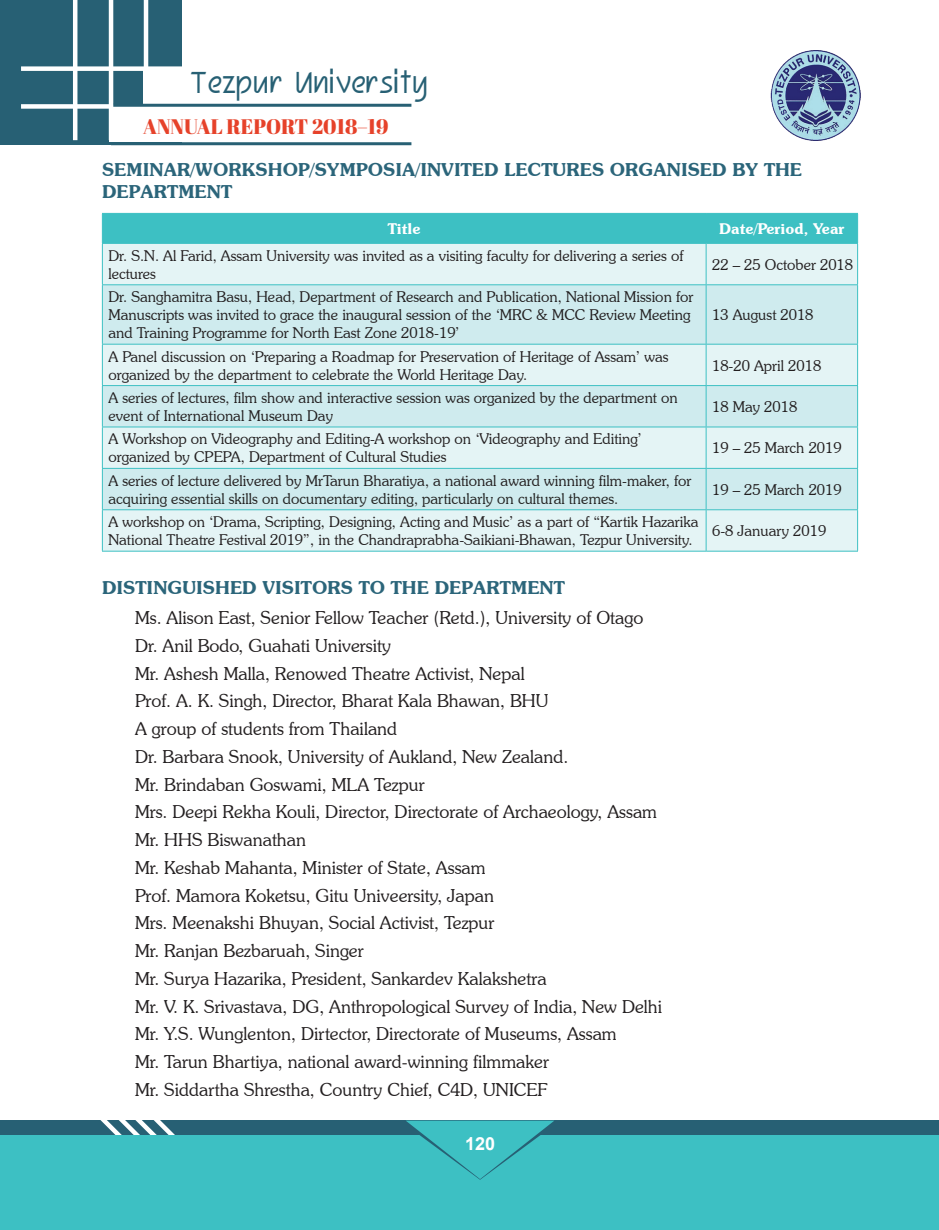
<style>
.page{position:relative;width:939px;height:1230px;background:#fff}
.page>*{position:absolute;margin:0;border:0;box-sizing:border-box;transform-origin:0 0}
.t1{font:30px "Aduren";letter-spacing:.02em;color:#276074}
.t2{font:21px "Abril Fatface";color:#e6422a;scale:.96 1}
.Body_Text{font:300 18px "Souvenir IT Cby BT";color:#231f20}
.First__Head{font:600 18px/21.6px "Souvenir IT Cby BT";color:#2b657a}
.t3{font:700 18px "Arial";color:#fff}
.Table__Body{font:300 15px/18px "Souvenir IT Cby BT";color:#231f20}
.Table__Body-2{font:600 15px "Souvenir IT Cby BT";color:#fff}
.s1{color:#222221}
</style>
<div class="page">
<div style="left:0;top:1121px;width:939px;height:79px;background:#276074"></div>
<svg style="left:86px;top:1120px;width:200px;height:15px"></svg>
<div style="left:0;top:1135px;width:939px;height:95px;background:#3dc0c3"></div>
<svg style="left:406px;top:1121px;width:148px;height:59px"></svg>
<div style="left:0;top:0;width:182px;height:145px;background:#276074"></div>
<hr style="left:73px;top:0;width:4px;height:140px;background:#fff">
<hr style="left:144px;top:0;width:4px;height:140px;background:#fff">
<div style="left:109px;top:106px;width:179px;height:36px;background:#fff"></div>
<div style="left:144px;top:68px;width:141px;height:38px;background:#fff"></div>
<div style="left:21px;top:104px;width:174px;height:5px;background:#fff"></div>
<div style="left:21px;top:66px;width:174px;height:5px;background:#fff"></div>
<hr style="left:109px;top:0;width:4px;height:140px;background:#fff">
<hr style="left:111px;top:142px;width:300px;height:3px;background:#276074">
<hr style="left:113px;top:104px;width:298px;height:3px;background:#276074">
<img style="left:771px;top:50px;width:90px;height:90px">
<div style="left:103px;top:244px;width:754px;height:307px;background:#e4f4f5"></div>
<svg style="left:103px;top:285px;width:754px;height:224px;fill:#cfebee"></svg>
<div style="left:102px;top:213px;width:756px;height:30px;background:#3dc0c3"></div>
<hr style="left:102px;top:243px;width:604px;height:1px;background:#3dc0c3">
<hr style="left:102px;top:244px;width:1px;height:40px;background:#3dc0c3">
<hr style="left:706px;top:243px;width:152px;height:1px;background:#3dc0c3">
<hr style="left:706px;top:244px;width:1px;height:40px;background:#3dc0c3">
<hr style="left:857px;top:244px;width:1px;height:40px;background:#3dc0c3">
<hr style="left:102px;top:284px;width:604px;height:1px;background:#3dc0c3">
<hr style="left:102px;top:285px;width:1px;height:59px;background:#3dc0c3">
<hr style="left:706px;top:284px;width:152px;height:1px;background:#3dc0c3">
<hr style="left:706px;top:285px;width:1px;height:59px;background:#3dc0c3">
<hr style="left:857px;top:285px;width:1px;height:59px;background:#3dc0c3">
<hr style="left:102px;top:344px;width:604px;height:1px;background:#3dc0c3">
<hr style="left:102px;top:345px;width:1px;height:40px;background:#3dc0c3">
<hr style="left:706px;top:344px;width:152px;height:1px;background:#3dc0c3">
<hr style="left:706px;top:345px;width:1px;height:40px;background:#3dc0c3">
<hr style="left:857px;top:345px;width:1px;height:40px;background:#3dc0c3">
<hr style="left:102px;top:385px;width:604px;height:1px;background:#3dc0c3">
<hr style="left:102px;top:386px;width:1px;height:41px;background:#3dc0c3">
<hr style="left:706px;top:385px;width:152px;height:1px;background:#3dc0c3">
<hr style="left:706px;top:386px;width:1px;height:41px;background:#3dc0c3">
<hr style="left:857px;top:386px;width:1px;height:41px;background:#3dc0c3">
<hr style="left:102px;top:427px;width:604px;height:1px;background:#3dc0c3">
<hr style="left:102px;top:427px;width:1px;height:41px;background:#3dc0c3">
<hr style="left:706px;top:427px;width:152px;height:1px;background:#3dc0c3">
<hr style="left:706px;top:427px;width:1px;height:41px;background:#3dc0c3">
<hr style="left:857px;top:427px;width:1px;height:41px;background:#3dc0c3">
<hr style="left:102px;top:468px;width:604px;height:1px;background:#3dc0c3">
<hr style="left:102px;top:469px;width:1px;height:40px;background:#3dc0c3">
<hr style="left:706px;top:468px;width:152px;height:1px;background:#3dc0c3">
<hr style="left:706px;top:469px;width:1px;height:40px;background:#3dc0c3">
<hr style="left:857px;top:469px;width:1px;height:40px;background:#3dc0c3">
<hr style="left:102px;top:509px;width:604px;height:1px;background:#3dc0c3">
<hr style="left:102px;top:510px;width:1px;height:41px;background:#3dc0c3">
<hr style="left:706px;top:509px;width:152px;height:1px;background:#3dc0c3">
<hr style="left:706px;top:510px;width:1px;height:41px;background:#3dc0c3">
<hr style="left:857px;top:510px;width:1px;height:41px;background:#3dc0c3">
<hr style="left:102px;top:551px;width:604px;height:1px;background:#3dc0c3">
<hr style="left:706px;top:551px;width:152px;height:1px;background:#3dc0c3">
<h1 class="t1" style="left:190px;top:66px;width:240px">Tezpur University</h1>
<h2 class="t2" style="left:143px;top:112px;width:257px">ANNUAL REPORT 2018–19</h2>
<p class="First__Head" style="left:102px;top:159px;width:702px">SEMINAR/WORKSHOP/SYMPOSIA/INVITED LECTURES ORGANISED BY THE<br>DEPARTMENT</p>
<p class="Table__Body-2" style="left:388px;top:219px;width:34px">Title</p>
<p class="Table__Body-2" style="left:719px;top:219px;width:127px">Date/Period, Year</p>
<p class="Table__Body" style="left:108px;top:246px;width:577px">Dr. S.N. Al Farid, Assam University was invited as a visiting faculty for delivering a series of lectures</p>
<p class="Table__Body" style="left:712px;top:255px;width:142px">22 – 25 October 2018</p>
<p class="Table__Body" style="left:108px;top:288px;width:587px">Dr. Sanghamitra Basu, Head, Department of Research and Publication, National Mission for<br>Manuscripts was invited to grace the inaugural session of the ‘MRC &amp; MCC Review Meeting and Training Programme for North East Zone 2018-19’</p>
<p class="Table__Body" style="left:712px;top:306px;width:103px">13 August 2018</p>
<p class="Table__Body" style="left:108px;top:347px;width:562px">A Panel discussion on ‘Preparing a Roadmap for Preservation of Heritage of Assam’ was organized by the department to celebrate the World Heritage Day.</p>
<p class="Table__Body" style="left:712px;top:356px;width:111px">18-20 April 2018</p>
<p class="Table__Body" style="left:108px;top:388px;width:571px">A series of lectures, film show and interactive session was organized by the department on event of International Museum Day</p>
<p class="Table__Body" style="left:712px;top:397px;width:87px">18 May 2018</p>
<p class="Table__Body" style="left:108px;top:430px;width:535px">A Workshop on Videography and Editing-A workshop on ‘Videography and Editing’ organized by CPEPA, Department of Cultural Studies</p>
<p class="Table__Body" style="left:712px;top:439px;width:131px">19 – 25 March 2019</p>
<p class="Table__Body" style="left:108px;top:471px;width:585px">A series of lecture delivered by MrTarun Bharatiya, a national award winning film-maker, for <span class="s1">acquiring essential skills on documentary editing, particularly on cultural themes.</span></p>
<p class="Table__Body" style="left:712px;top:480px;width:131px">19 – 25 March 2019</p>
<p class="Table__Body" style="left:108px;top:513px;width:592px">A workshop on ‘Drama, Scripting, Designing, Acting and Music’ as a part of “Kartik Hazarika<br>National Theatre Festival 2019”, in the Chandraprabha-Saikiani-Bhawan, Tezpur University.</p>
<p class="Table__Body" style="left:712px;top:522px;width:116px">6-8 January 2019</p>
<p class="First__Head" style="left:102px;top:577px;width:464px">DISTINGUISHED VISITORS TO THE DEPARTMENT</p>
<p class="Body_Text" style="left:135px;top:607px;width:510px">Ms. Alison East, Senior Fellow Teacher (Retd.), University of Otago</p>
<p class="Body_Text" style="left:135px;top:634px;width:258px">Dr. Anil Bodo, Guahati University</p>
<p class="Body_Text" style="left:135px;top:662px;width:391px">Mr. Ashesh Malla, Renowed Theatre Activist, Nepal</p>
<p class="Body_Text" style="left:135px;top:690px;width:415px">Prof. A. K. Singh, Director, Bharat Kala Bhawan, BHU</p>
<p class="Body_Text" style="left:135px;top:718px;width:264px">A group of students from Thailand</p>
<p class="Body_Text" style="left:135px;top:745px;width:435px">Dr. Barbara Snook, University of Aukland, New Zealand.</p>
<p class="Body_Text" style="left:135px;top:773px;width:291px">Mr. Brindaban Goswami, MLA Tezpur</p>
<p class="Body_Text" style="left:135px;top:801px;width:524px">Mrs. Deepi Rekha Kouli, Director, Directorate of Archaeology, Assam</p>
<p class="Body_Text" style="left:135px;top:829px;width:173px">Mr. HHS Biswanathan</p>
<p class="Body_Text" style="left:135px;top:856px;width:352px">Mr. Keshab Mahanta, Minister of State, Assam</p>
<p class="Body_Text" style="left:135px;top:884px;width:360px">Prof. Mamora Koketsu, Gitu Univeersity, Japan</p>
<p class="Body_Text" style="left:135px;top:912px;width:361px">Mrs. Meenakshi Bhuyan, Social Activist, Tezpur</p>
<p class="Body_Text" style="left:135px;top:940px;width:230px">Mr. Ranjan Bezbaruah, Singer</p>
<p class="Body_Text" style="left:135px;top:967px;width:413px">Mr. Surya Hazarika, President, Sankardev Kalakshetra</p>
<p class="Body_Text" style="left:135px;top:995px;width:529px">Mr. V. K. Srivastava, DG, Anthropological Survey of India, New Delhi</p>
<p class="Body_Text" style="left:135px;top:1023px;width:483px">Mr. Y.S. Wunglenton, Dirtector, Directorate of Museums, Assam</p>
<p class="Body_Text" style="left:135px;top:1051px;width:416px">Mr. Tarun Bhartiya, national award-winning filmmaker</p>
<p class="Body_Text" style="left:135px;top:1078px;width:414px">Mr. Siddartha Shrestha, Country Chief, C4D, UNICEF</p>
<p class="t3" style="left:465px;top:1131px;width:32px">120</p>
</div>
